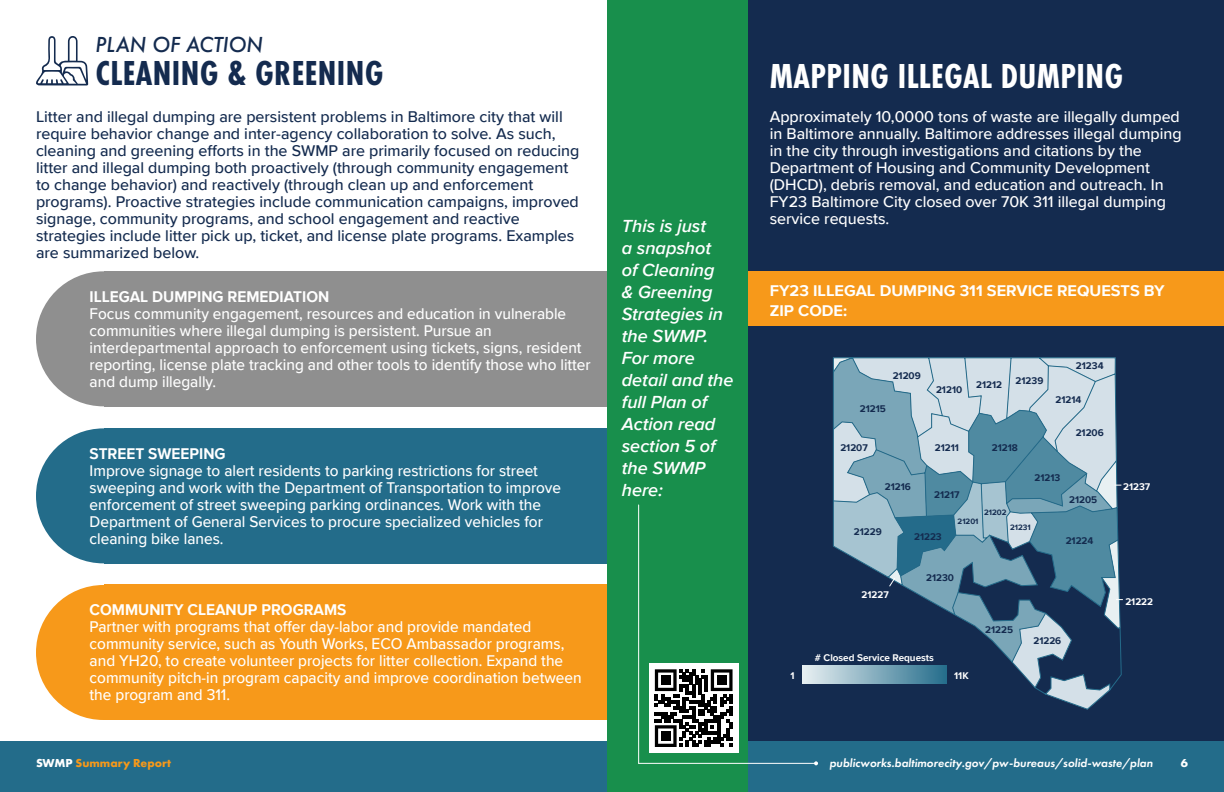
<style>
.page{position:relative;width:1224px;height:792px;background:#fff}
.page>*{position:absolute;margin:0;border:0;box-sizing:border-box;transform-origin:0 0}
.t1{font:700 36px "Futura PT Cond";letter-spacing:.01em;color:#fff}
.t2{font:700 36px "Futura PT Cond";letter-spacing:.01em;color:#142b4f}
.t3{font:italic 500 20px "Futura";color:#142b4f}
.t4{font:italic 600 18px/22px "Proxima Nova";color:#fff}
.t5{font:500 16px/17px "Proxima Nova";color:#fff;scale:.96 1}
.t6{font:500 16px/17px "Proxima Nova";color:#142b4f}
.t7{font:500 16px/17px "Proxima Nova";color:#fff}
.t8{font:700 16px "Proxima Nova";color:#fff;scale:.96 1}
.t9{font:700 16px/20px "Proxima Nova";color:#fff}
.t10{font:italic 600 12px "Futura PT";color:#fff}
.t11{font:700 12px "Futura PT";color:#f7991a}
.t12{font:700 12px "Futura PT";color:#fff}
.t13{font:700 10px "Proxima Nova";color:#142b4f}
.t14{font:700 10px "Proxima Nova";color:#fff}
.t15{font:700 8px "Proxima Nova";color:#142b4f}
.s1{color:#fff}
</style>
<div class="page">
<div style="left:748px;top:0;width:476px;height:792px;background:#142b4f"></div>
<div style="left:748px;top:271px;width:476px;height:54px;background:#f7991a"></div>
<svg style="left:802px;top:665px;width:30px;height:18px"></svg>
<svg style="left:833px;top:358px;width:290px;height:351px"></svg>
<div style="left:104px;top:271px;width:504px;height:135px;background:#8f8f8f"></div>
<div style="left:36px;top:271px;width:135px;height:135px;background:#8f8f8f;border-radius:50%"></div>
<div style="left:104px;top:428px;width:504px;height:135px;background:#236c8a"></div>
<div style="left:36px;top:428px;width:135px;height:135px;background:#236c8a;border-radius:50%"></div>
<div style="left:104px;top:585px;width:504px;height:135px;background:#f7991a"></div>
<div style="left:36px;top:585px;width:135px;height:135px;background:#f7991a;border-radius:50%"></div>
<div style="left:0;top:742px;width:1224px;height:50px;background:#236c8a"></div>
<div style="left:608px;top:0;width:140px;height:792px;background:#188f4c"></div>
<svg style="left:36px;top:36px;width:52px;height:50px"></svg>
<hr style="left:639px;top:763px;width:177px;height:1px;background:#fff">
<svg style="left:814px;top:761px;width:4px;height:4px"></svg>
<hr style="left:638px;top:505px;width:1px;height:258px;background:#fff">
<div style="left:649px;top:663px;width:90px;height:90px;background:#fff"></div>
<svg style="left:655px;top:669px;width:78px;height:78px"></svg>
<div style="left:661px;top:676px;width:9px;height:9px;background:#000"></div>
<div style="left:717px;top:676px;width:9px;height:9px;background:#000"></div>
<div style="left:661px;top:731px;width:9px;height:10px;background:#000"></div>
<p class="t3" style="left:95px;top:31px;width:169px">PLAN OF ACTION</p>
<h1 class="t2" style="left:96px;top:53px;width:290px">CLEANING &amp; GREENING</h1>
<p class="t6" style="left:36px;top:107px;width:545px">Litter and illegal dumping are persistent problems in Baltimore city that will require behavior change and inter-agency collaboration to solve. As such, cleaning and greening efforts in the SWMP are primarily focused on reducing litter and illegal dumping both proactively (through community engagement to change behavior) and reactively (through clean up and enforcement programs). Proactive strategies include communication campaigns, improved signage, community programs, and school engagement and reactive strategies include litter pick up, ticket, and license plate programs. Examples are summarized below.</p>
<p class="t7" style="left:770px;top:107px;width:413px">Approximately 10,0000 tons of waste are illegally dumped in Baltimore annually. Baltimore addresses illegal dumping in the city through investigations and citations by the Department of Housing and Community Development (DHCD), debris removal, and education and outreach. In FY23 Baltimore City closed over 70K 311 illegal dumping service requests.</p>
<p class="t8" style="left:90px;top:285px;width:251px">ILLEGAL DUMPING REMEDIATION</p>
<p class="t5" style="left:90px;top:305px;width:524px">Focus community engagement, resources and education in vulnerable communities where illegal dumping is persistent. Pursue an interdepartmental approach to enforcement using tickets, signs, resident reporting, license plate tracking and other tools to identify those who litter and dump illegally.</p>
<h1 class="t1" style="left:770px;top:55px;width:355px">MAPPING ILLEGAL DUMPING</h1>
<p class="t4" style="left:622px;top:214px;width:113px">This is just<br>a snapshot<br>of Cleaning<br>&amp; Greening<br>Strategies in the SWMP.<br>For more detail and the full Plan of<br>Action read section 5 of the SWMP here:</p>
<p class="t9" style="left:770px;top:280px;width:397px">FY23 ILLEGAL DUMPING 311 SERVICE REQUESTS BY<br>ZIP CODE:</p>
<p class="t13" style="left:1076px;top:359px;width:29px">21234</p>
<p class="t13" style="left:1056px;top:392px;width:27px">21214</p>
<p class="t13" style="left:1076px;top:425px;width:30px">21206</p>
<p class="t13" style="left:893px;top:368px;width:30px">21209</p>
<p class="t13" style="left:1016px;top:373px;width:29px">21239</p>
<p class="t13" style="left:976px;top:377px;width:27px">21212</p>
<p class="t13" style="left:936px;top:382px;width:28px">21210</p>
<p class="t13" style="left:860px;top:401px;width:28px">21215</p>
<p class="t13" style="left:840px;top:441px;width:29px">21207</p>
<p class="t13" style="left:935px;top:441px;width:26px">21211</p>
<p class="t13" style="left:992px;top:441px;width:28px">21218</p>
<p class="t8" style="left:90px;top:441px;width:143px">STREET SWEEPING</p>
<p class="t5" style="left:90px;top:461px;width:493px">Improve signage to alert residents to parking restrictions for street sweeping and work with the Department of Transportation to improve enforcement of street sweeping parking ordinances. Work with the Department of General Services to procure specialized vehicles for cleaning bike lanes.</p>
<p class="t13" style="left:1034px;top:470px;width:27px">21213</p>
<p class="t13" style="left:885px;top:479px;width:28px">21216</p>
<p class="t14" style="left:1123px;top:480px;width:29px">21237</p>
<p class="t13" style="left:934px;top:487px;width:27px">21217</p>
<p class="t13" style="left:1069px;top:492px;width:30px">21205</p>
<p class="t15" style="left:984px;top:507px;width:24px">21202</p>
<p class="t15" style="left:958px;top:515px;width:22px">21201</p>
<p class="t15" style="left:1010px;top:521px;width:22px">21231</p>
<p class="t13" style="left:854px;top:524px;width:29px">21229</p>
<p class="t13" style="left:914px;top:529px;width:29px">21223</p>
<p class="t13" style="left:1066px;top:534px;width:29px">21224</p>
<p class="t8" style="left:90px;top:598px;width:269px">COMMUNITY CLEANUP PROGRAMS</p>
<p class="t5" style="left:90px;top:618px;width:514px">Partner with programs that offer day-labor and provide mandated community service, such as Youth Works, ECO Ambassador programs, and YH20, to create volunteer projects for litter collection. Expand the community pitch-in program capacity and improve coordination between the program and 311.</p>
<p class="t14" style="left:862px;top:587px;width:29px">21227</p>
<p class="t13" style="left:926px;top:570px;width:29px">21230</p>
<p class="t14" style="left:815px;top:650px;width:121px"># Closed Service Requests</p>
<p class="t14" style="left:790px;top:668px;width:6px">1</p>
<p class="t14" style="left:954px;top:668px;width:16px">11K</p>
<p class="t13" style="left:985px;top:622px;width:29px">21225</p>
<p class="t13" style="left:1033px;top:633px;width:29px">21226</p>
<p class="t14" style="left:1125px;top:594px;width:29px">21222</p>
<p class="t11" style="left:36px;top:755px;width:137px"><span class="s1">SWMP</span> Summary Report</p>
<p class="t10" style="left:829px;top:755px;width:325px">publicworks.baltimorecity.gov/pw-bureaus/solid-waste/plan</p>
<p class="t12" style="left:1181px;top:755px;width:9px">6</p>
</div>
